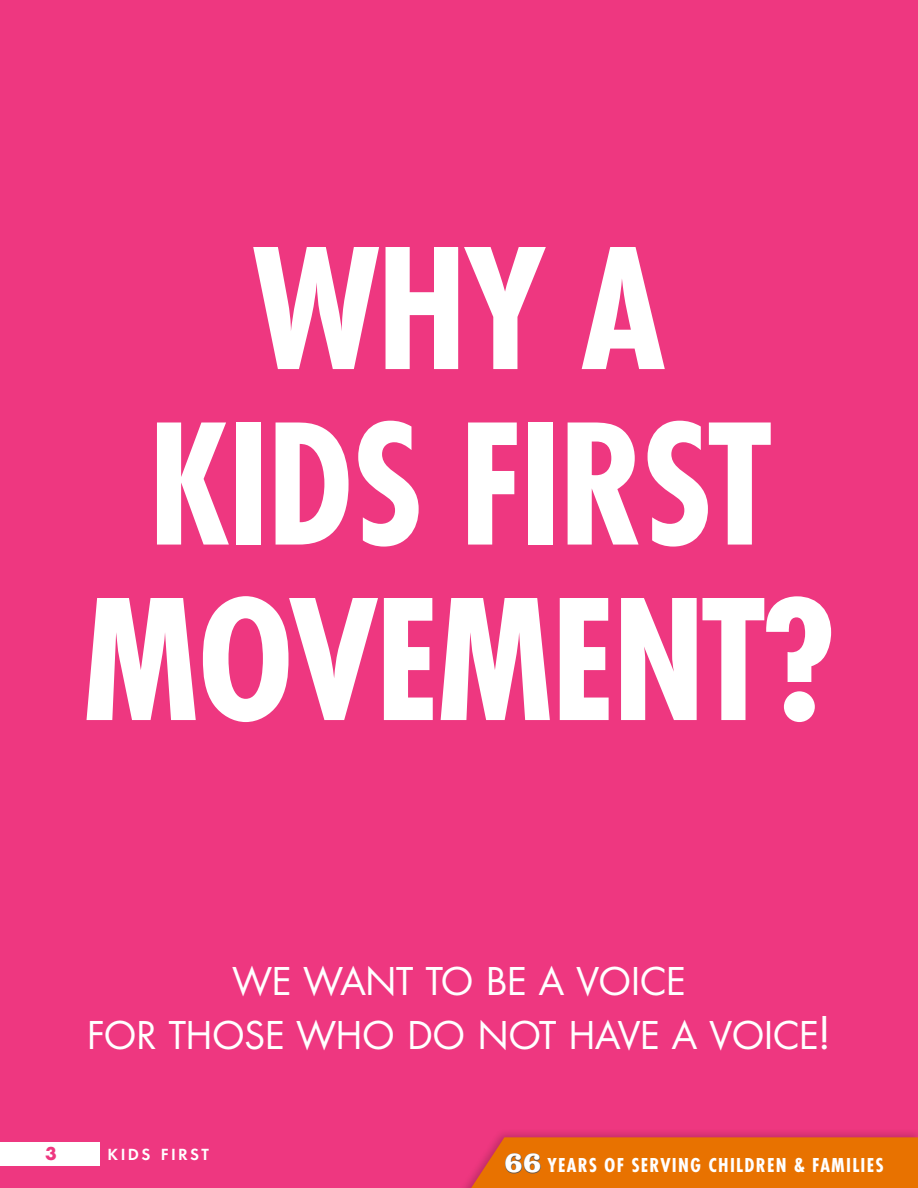
<style>
.page{position:relative;width:918px;height:1188px;background:#ee3780}
.page>*{position:absolute;margin:0;border:0;box-sizing:border-box;transform-origin:0 0}
.t1{font:700 183px/175.5px "Futura PT Cond";letter-spacing:-.02em;color:#fff;text-align:center}
.t2{font:42px/54px "Futura PT";letter-spacing:-.03em;color:#fff;text-align:center}
.t3{font:700 21px "Futura PT Cond";letter-spacing:.06em;color:#fff}
.t4{font:700 19.5px "Futura PT";color:#ee3780}
.t5{font:600 16.8px "Futura PT";letter-spacing:.145em;color:#fff}
.s1{font-size:49.5px}
.s2{font-family:"Clarendon URW";font-size:30px;color:#58595b}
</style>
<div class="page">
<div style="left:0;top:1142px;width:99px;height:24px;background:#fff"></div>
<div style="left:443px;top:1127px;width:475px;height:61px;background:#000;opacity:.2"></div>
<div style="left:471px;top:1137px;width:447px;height:51px;background:#e87200"></div>
<h1 class="t1" style="left:82px;top:221px;width:757px">WHY A<br>KIDS FIRST<br>MOVEMENT?</h1>
<p class="t2" style="left:87px;top:954px;width:746px">WE WANT TO BE A VOICE<br>FOR THOSE WHO DO NOT HAVE A VOICE<span class="s1">!</span></p>
<p class="t4" style="left:45px;top:1141px;width:13px">3</p>
<p class="t5" style="left:108px;top:1144px;width:103px">KIDS FIRST</p>
<p class="t3" style="left:504px;top:1153px;width:381px"><span class="s2">66</span> YEARS OF SERVING CHILDREN &amp; FAMILIES</p>
</div>
